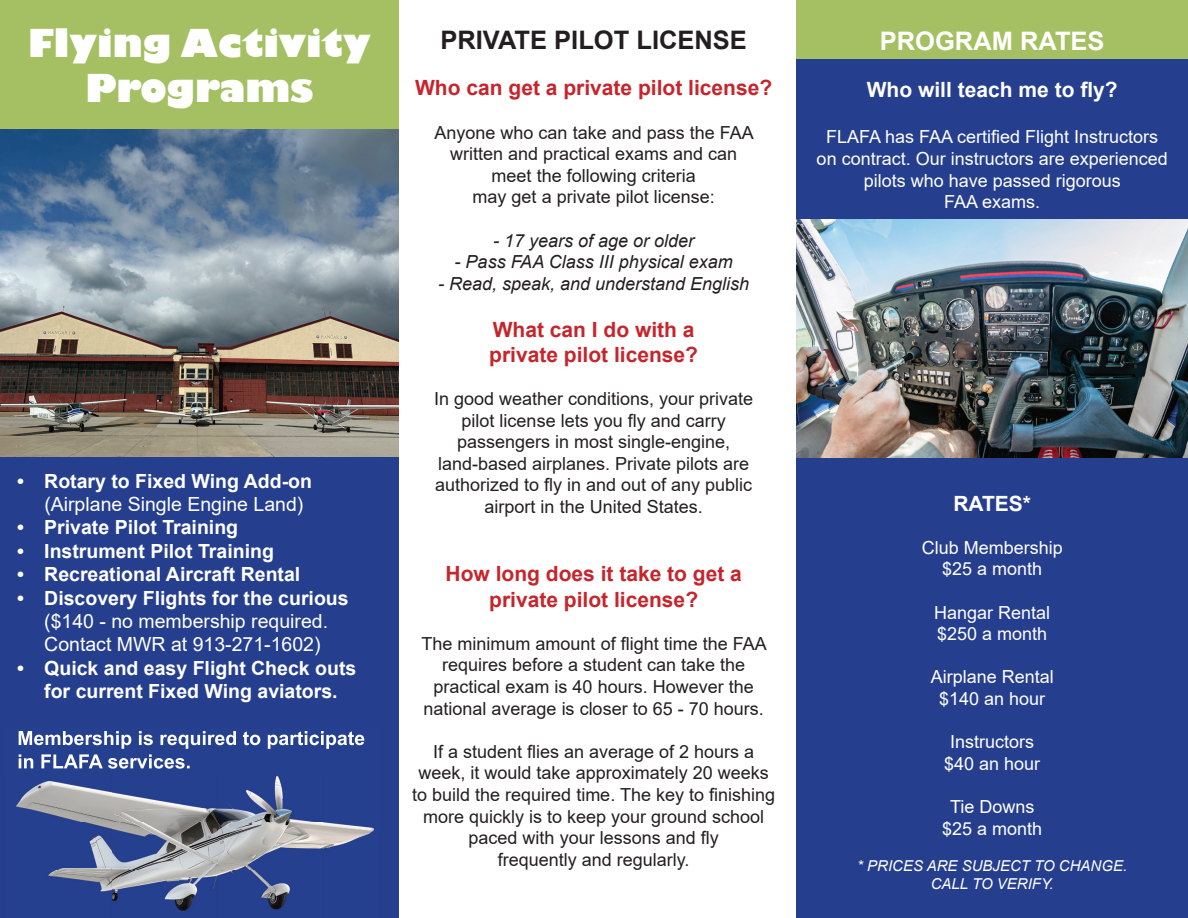
<style>
.page{position:relative;width:1188px;height:918px;background:#fff}
.page>*{position:absolute;margin:0;border:0;box-sizing:border-box;transform-origin:0 0}
.t1{font:800 37.5px/45px "Gill Sans";color:#fff;text-align:center}
.t2{font:700 25.5px "Arial";color:#231f20}
.t3{font:700 25.5px "Arial";color:#fff}
.t4{font:700 21px/25.2px "Arial";color:#c6252c}
.t5{font:700 21px "Arial";color:#fff}
.t6{font:700 19.5px/23.4px "Arial";color:#fff;text-align:center}
.t7{font:19.5px/23.4px "Arial";color:#fff}
.t8{font:18px/21.6px "Arial";color:#231f20;text-align:center}
.t9{font:18px/21.6px "Arial";color:#fff;text-align:center}
.t10{font:italic 18px "Arial";color:#231f20}
.t11{font:italic 15px/18px "Arial";color:#fff;text-align:center}
</style>
<div class="page">
<div style="left:796px;top:0;width:392px;height:918px;background:#253f8e"></div>
<div style="left:0;top:324px;width:399px;height:594px;background:#253f8e"></div>
<div style="left:0;top:0;width:399px;height:132px;background:#a4c062"></div>
<img style="left:0;top:129px;width:399px;height:328px">
<div style="left:796px;top:0;width:392px;height:58px;background:#a4c062"></div>
<img style="left:15px;top:731px;width:359px;height:180px">
<img style="left:19px;top:731px;width:345px;height:18px">
<img style="left:19px;top:754px;width:171px;height:15px">
<img style="left:796px;top:220px;width:392px;height:237px">
<h1 class="t1" style="left:28px;top:24px;width:344px">Flying Activity<br>Programs</h1>
<p class="t6" style="left:17px;top:469px;width:296px">• Rotary to Fixed Wing Add-on</p>
<p class="t7" style="left:44px;top:492px;width:261px">(Airplane Single Engine Land)</p>
<p class="t6" style="left:17px;top:516px;width:222px">• Private Pilot Training</p>
<p class="t6" style="left:17px;top:539px;width:258px">• Instrument Pilot Training</p>
<p class="t6" style="left:17px;top:563px;width:285px">• Recreational Aircraft Rental</p>
<p class="t6" style="left:17px;top:586px;width:333px">• Discovery Flights for the curious</p>
<p class="t7" style="left:44px;top:609px;width:285px">($140 - no membership required.<br>Contact MWR at 913-271-1602)</p>
<p class="t6" style="left:17px;top:656px;width:341px">• Quick and easy Flight Check outs for current Fixed Wing aviators.</p>
<h2 class="t2" style="left:440px;top:22px;width:308px">PRIVATE PILOT LICENSE</h2>
<p class="t4" style="left:415px;top:76px;width:359px">Who can get a private pilot license?</p>
<p class="t8" style="left:435px;top:121px;width:321px">Anyone who can take and pass the FAA written and practical exams and can meet the following criteria<br>may get a private pilot license:</p>
<p class="t10" style="left:493px;top:229px;width:203px">- 17 years of age or older</p>
<p class="t10" style="left:455px;top:250px;width:280px">- Pass FAA Class III physical exam</p>
<p class="t10" style="left:438px;top:272px;width:313px">- Read, speak, and understand English</p>
<p class="t4" style="left:489px;top:317px;width:210px">What can I do with a private pilot license?</p>
<p class="t8" style="left:434px;top:388px;width:321px">In good weather conditions, your private pilot license lets you fly and carry passengers in most single-engine, land-based airplanes. Private pilots are authorized to fly in and out of any public airport in the United States.</p>
<p class="t4" style="left:446px;top:562px;width:298px;text-align:center">How long does it take to get a private pilot license?</p>
<p class="t8" style="left:422px;top:633px;width:347px">The minimum amount of flight time the FAA requires before a student can take the practical exam is 40 hours. However the national average is closer to 65 - 70 hours.</p>
<p class="t8" style="left:412px;top:741px;width:364px">If a student flies an average of 2 hours a week, it would take approximately 20 weeks to build the required time. The key to finishing more quickly is to keep your ground school paced with your lessons and fly<br>frequently and regularly.</p>
<h2 class="t3" style="left:880px;top:23px;width:226px">PROGRAM RATES</h2>
<p class="t5" style="left:867px;top:74px;width:252px">Who will teach me to fly?</p>
<p class="t9" style="left:817px;top:126px;width:353px">FLAFA has FAA certified Flight Instructors on contract. Our instructors are experienced pilots who have passed rigorous<br>FAA exams.</p>
<p class="t5" style="left:953px;top:488px;width:79px">RATES*</p>
<p class="t9" style="left:922px;top:537px;width:143px">Club Membership $25 a month</p>
<p class="t9" style="left:934px;top:601px;width:118px;text-align:left">Hangar Rental $250 a month</p>
<p class="t9" style="left:931px;top:666px;width:125px">Airplane Rental $140 an hour</p>
<p class="t9" style="left:944px;top:731px;width:98px">Instructors $40 an hour</p>
<p class="t9" style="left:942px;top:796px;width:102px">Tie Downs $25 a month</p>
<p class="t11" style="left:857px;top:857px;width:272px">* PRICES ARE SUBJECT TO CHANGE.<br>CALL TO VERIFY.</p>
</div>
